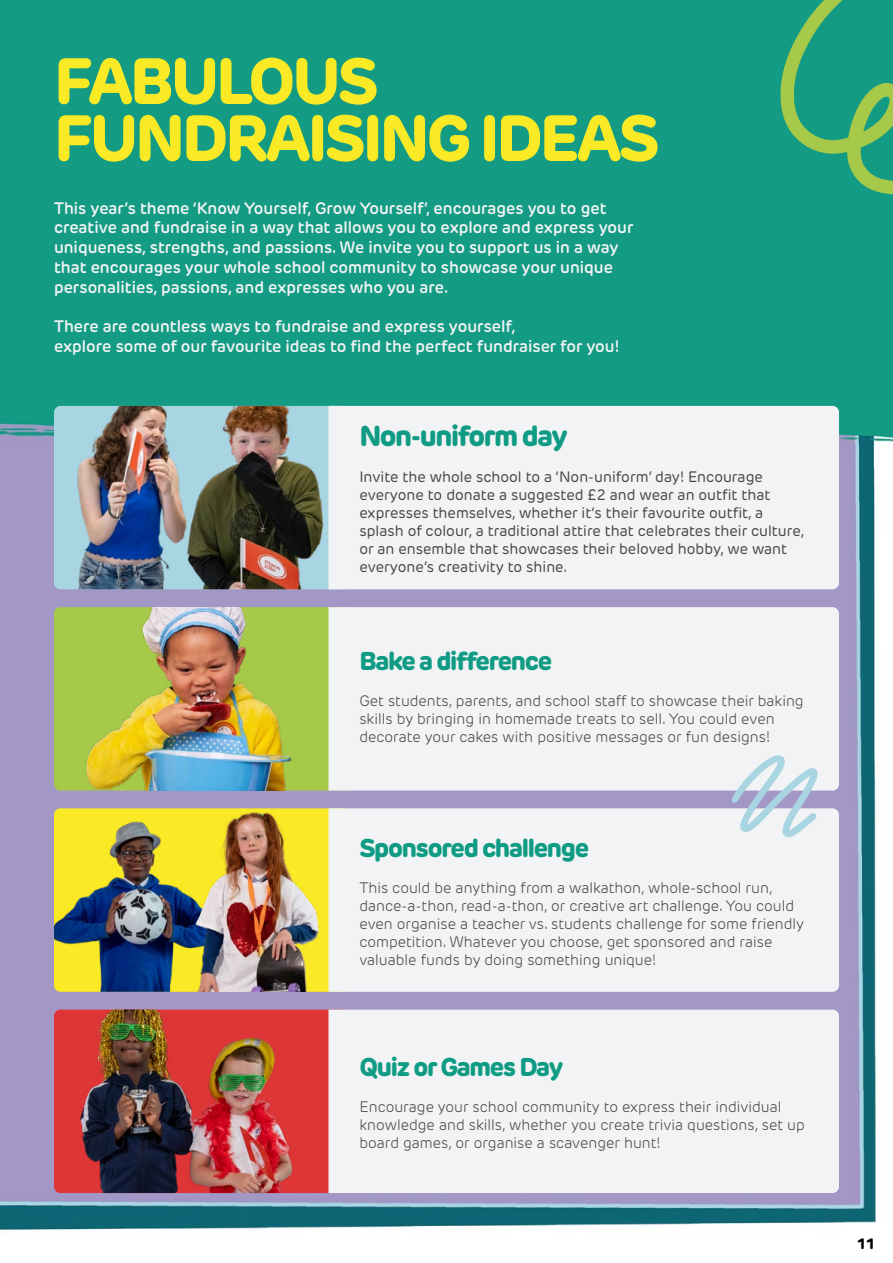
<style>
.page{position:relative;width:893px;height:1263px;background:#fff}
.page>*{position:absolute;margin:0;border:0;box-sizing:border-box;transform-origin:0 0}
.t1{font:800 64.5px/57px "New Rubrik";letter-spacing:-.05em;color:#faea25}
.t2{font:800 28.5px "New Rubrik";letter-spacing:-.05em;color:#0f9b84}
.t3{font:800 25.5px "New Rubrik";letter-spacing:-.05em;color:#0f9b84}
.t4{font:600 16.5px/19.8px "New Rubrik";color:#f2f3f4}
.t5{font:300 15px/18px "New Rubrik";color:#484645}
.t6{font:15px/18px "New Rubrik";color:#484645}
.t7{font:800 15px "New Rubrik";color:#000}
</style>
<div class="page">
<img style="left:0;top:0;width:893px;height:1230px">
<svg style="left:780px;top:0;width:113px;height:197px;background:#35a575"></svg>
<img style="left:54px;top:406px;width:274px;height:183px">
<div style="left:54px;top:607px;width:297px;height:183px;background:#a6c949;border-radius:6px"></div>
<img style="left:72px;top:607px;width:235px;height:183px">
<div style="left:54px;top:808px;width:297px;height:184px;background:#faea25;border-radius:6px"></div>
<img style="left:54px;top:821px;width:121px;height:171px">
<img style="left:54px;top:1009px;width:274px;height:184px">
<div style="left:328px;top:406px;width:511px;height:183px;background:#f2f3f4"></div>
<div style="left:328px;top:607px;width:511px;height:183px;background:#f2f3f4"></div>
<div style="left:328px;top:808px;width:511px;height:184px;background:#f2f3f4"></div>
<div style="left:328px;top:1009px;width:511px;height:184px;background:#f2f3f4"></div>
<img style="left:175px;top:808px;width:153px;height:184px">
<svg style="left:730px;top:755px;width:89px;height:83px"></svg>
<h1 class="t1" style="left:54px;top:53px;width:607px">FABULOUS<br>FUNDRAISING IDEAS</h1>
<p class="t4" style="left:54px;top:198px;width:581px">This year’s theme ‘Know Yourself, Grow Yourself’, encourages you to get creative and fundraise in a way that allows you to explore and express your uniqueness, strengths, and passions. We invite you to support us in a way that encourages your whole school community to showcase your unique personalities, passions, and expresses who you are.</p>
<p class="t4" style="left:54px;top:317px;width:567px">There are countless ways to fundraise and express yourself,<br>explore some of our favourite ideas to find the perfect fundraiser for you!</p>
<h2 class="t2" style="left:359px;top:418px;width:210px">Non-uniform day</h2>
<p class="t6" style="left:359px;top:467px;width:447px">Invite the whole school to a ‘Non-uniform’ day! Encourage everyone to donate a suggested £2 and wear an outfit that expresses themselves, whether it’s their favourite outfit, a splash of colour, a traditional attire that celebrates their culture, or an ensemble that showcases their beloved hobby, we want everyone’s creativity to shine.</p>
<h3 class="t3" style="left:359px;top:645px;width:194px">Bake a difference</h3>
<p class="t5" style="left:359px;top:692px;width:446px">Get students, parents, and school staff to showcase their baking skills by bringing in homemade treats to sell. You could even decorate your cakes with positive messages or fun designs!</p>
<h3 class="t3" style="left:359px;top:832px;width:231px">Sponsored challenge</h3>
<p class="t5" style="left:359px;top:879px;width:446px">This could be anything from a walkathon, whole-school run, dance-a-thon, read-a-thon, or creative art challenge. You could even organise a teacher vs. students challenge for some friendly competition. Whatever you choose, get sponsored and raise valuable funds by doing something unique!</p>
<h3 class="t3" style="left:359px;top:1051px;width:205px">Quiz or Games Day</h3>
<p class="t5" style="left:359px;top:1098px;width:447px">Encourage your school community to express their individual knowledge and skills, whether you create trivia questions, set up board games, or organise a scavenger hunt!</p>
<p class="t7" style="left:857px;top:1234px;width:20px">11</p>
</div>
